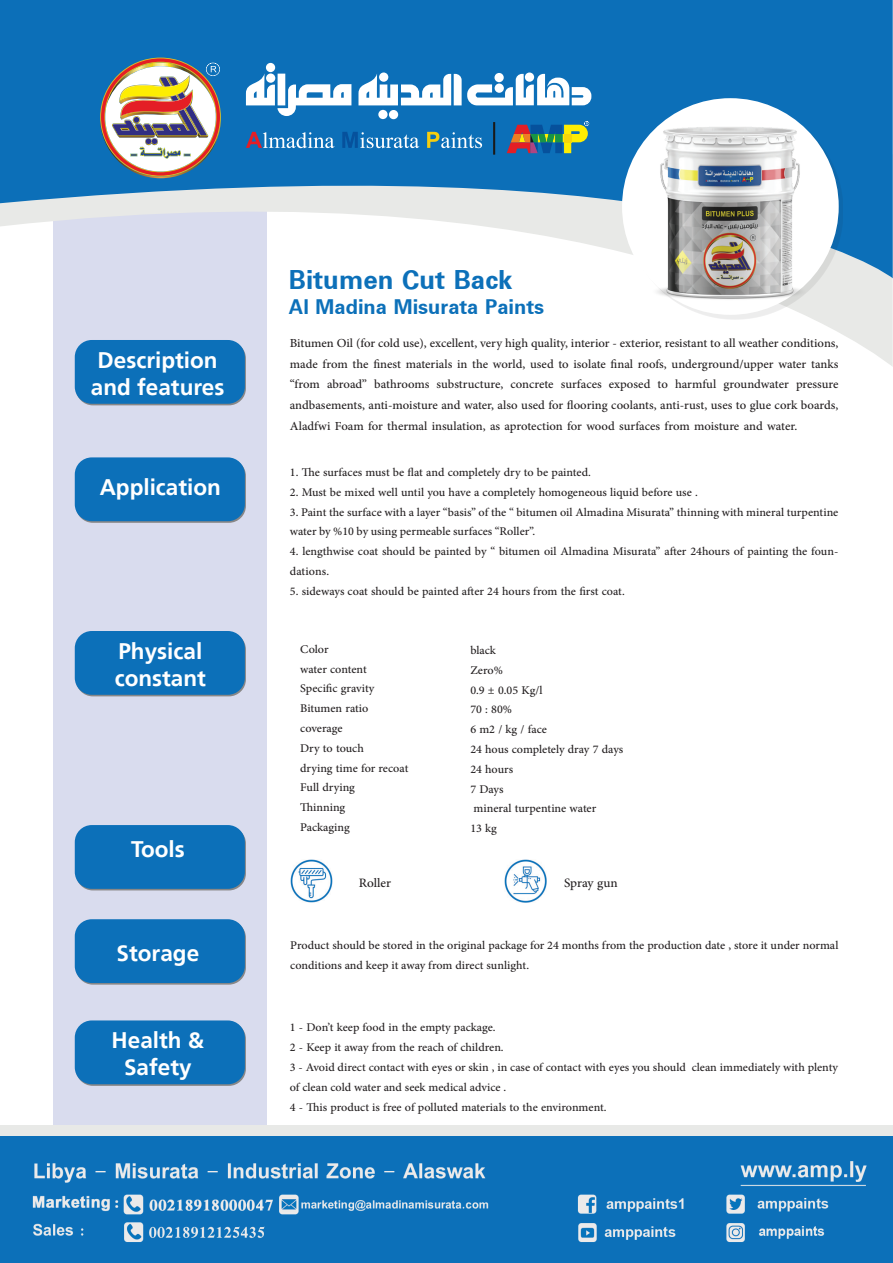
<style>
.page{position:relative;width:893px;height:1263px;background:#fff}
.page>*{position:absolute;margin:0;border:0;box-sizing:border-box;transform-origin:0 0}
.t1{font:700 40.5px "Nizar BBC Kurdish";color:#0c70b9}
.t2{font:700 31.5px "Nizar BBC Kurdish";color:#0c70b9}
.t3{font:700 22.5px/27px "Frutiger LT Arabic 65";color:#fff}
.t4{font:18px "Adobe Arabic";color:#231f20}
.t5{font:17.25px/20.7px "Adobe Arabic";color:#231f20;text-align:right}
.t6{font:16.5px/19.8px "Adobe Arabic";color:#231f20}
</style>
<div class="page">
<div style="left:54px;top:161px;width:213px;height:1009px;background:#d9dcee"></div>
<svg style="left:53px;top:278px;width:840px;height:89px"></svg>
<svg style="left:0;top:0;width:893px;height:278px;fill:#0c6fb8"></svg>
<img style="left:100px;top:58px;width:121px;height:120px">
<hr style="left:493px;top:122px;width:2px;height:33px;background:#1a1a19">
<svg style="left:246px;top:63px;width:345px;height:90px"></svg>
<div style="left:0;top:1125px;width:893px;height:127px;background:#e8e9e7"></div>
<img style="left:0;top:1137px;width:892px;height:126px">
<div style="left:626px;top:103px;width:217px;height:217px;background:#231f20;opacity:.08"></div>
<div style="left:622px;top:98px;width:217px;height:217px;background:#fff;border-radius:50%"></div>
<div style="left:75px;top:340px;width:170px;height:64px;background:#0c70b9;border-radius:17px"></div>
<div style="left:75px;top:825px;width:170px;height:64px;background:#0c70b9;border-radius:17px"></div>
<svg style="left:76px;top:459px;width:170px;height:64px"></svg>
<div style="left:75px;top:457px;width:170px;height:64px;background:#0c70b9;border-radius:17px"></div>
<svg style="left:76px;top:921px;width:170px;height:64px"></svg>
<div style="left:75px;top:919px;width:170px;height:64px;background:#0c70b9;border-radius:17px"></div>
<div style="left:75px;top:631px;width:170px;height:64px;background:#0c70b9;border-radius:17px"></div>
<svg style="left:76px;top:1022px;width:170px;height:64px"></svg>
<div style="left:75px;top:1020px;width:170px;height:64px;background:#0c70b9;border-radius:17px"></div>
<img style="left:290px;top:860px;width:43px;height:42px">
<img style="left:504px;top:860px;width:42px;height:42px">
<img style="left:636px;top:118px;width:189px;height:183px">
<h3 class="t3" style="left:91px;top:346px;width:135px">Description and features</h3>
<h3 class="t3" style="left:100px;top:473px;width:123px">Application</h3>
<h3 class="t3" style="left:115px;top:637px;width:93px">Physical constant</h3>
<h3 class="t3" style="left:131px;top:835px;width:55px">Tools</h3>
<h3 class="t3" style="left:117px;top:939px;width:84px">Storage</h3>
<h3 class="t3" style="left:112px;top:1027px;width:94px;text-align:center">Health &amp;<br>Safety</h3>
<h1 class="t1" style="left:289px;top:256px;width:225px">Bitumen Cut Back</h1>
<h2 class="t2" style="left:289px;top:289px;width:257px">Al Madina Misurata Paints</h2>
<p class="t5" style="left:290px;top:330px;width:550px">Bitumen Oil (for cold use ,) excellent, very high quality, interior - exterior, resistant to all weather conditions, made from the finest materials in the world, used to isolate final roofs, underground/upper water tanks bathrooms substructure, concrete surfaces exposed to harmful groundwater pressure</p>
<p class="t5" style="left:290px;top:372px;width:550px;text-align:left">“from abroad”<br>andbasements, anti-moisture and water, also used for flooring coolants, anti-rust, uses to glue cork boards,<br>Aladfwi Foam for thermal insulation as, aprotection for wood surfaces from moisture and water.</p>
<p class="t6" style="left:290px;top:460px;width:303px">1. The surfaces must be flat and completely dry beto painted.</p>
<p class="t6" style="left:290px;top:480px;width:410px">2. Must be mixed well until you have a completely homogeneous liquid before use .</p>
<p class="t6" style="left:290px;top:500px;width:550px">3. Paint the surface with a layer “basis” of the “ bitumen oil Almadina Misurata” thinning with mineral turpentine water by %10 by using permeable surfaces “Roller .“</p>
<p class="t6" style="left:290px;top:559px;width:41px">dations.</p>
<p class="t6" style="left:290px;top:540px;width:550px">4. lengthwise coat should be painted by “ bitumen oil Almadina Misurata” after 24hours of painting the foun-</p>
<p class="t6" style="left:290px;top:579px;width:336px">5. sideways coat should be painted after 24 hours from the first coat.</p>
<p class="t6" style="left:300px;top:637px;width:110px">Color<br>water content<br>Specific gravity<br>Bitumen ratio coverage<br>Dry to touch<br>drying time for recoat<br>Full drying<br>Thinning<br>Packaging</p>
<p class="t6" style="left:470px;top:638px;width:154px">black<br>Zero%<br>0.9 ± 0.05 Kg l/<br>70 : 80%<br>m6 kg/2 / face<br>24 hous completely dray 7 days<br>24 hours<br>7 Days<br>mineral turpentine water<br>13 kg</p>
<p class="t4" style="left:359px;top:870px;width:34px">Roller</p>
<p class="t4" style="left:564px;top:870px;width:55px">Spray gun</p>
<p class="t6" style="left:290px;top:933px;width:550px">Product should be stored in the original package for 24 months from the production date , store it under normal conditions and keep it away from direct sunlight.</p>
<p class="t6" style="left:290px;top:1016px;width:550px">-1 Dont’ keep food in the empty package.<br>-2 Keep it away from the reach of children.<br>-3 Avoid direct contact with eyes or skin in, case of contact with eyes you should clean immediately with plenty of clean cold water and seek medical advice .<br>-4 This product is free of polluted materials to the environment.</p>
</div>
